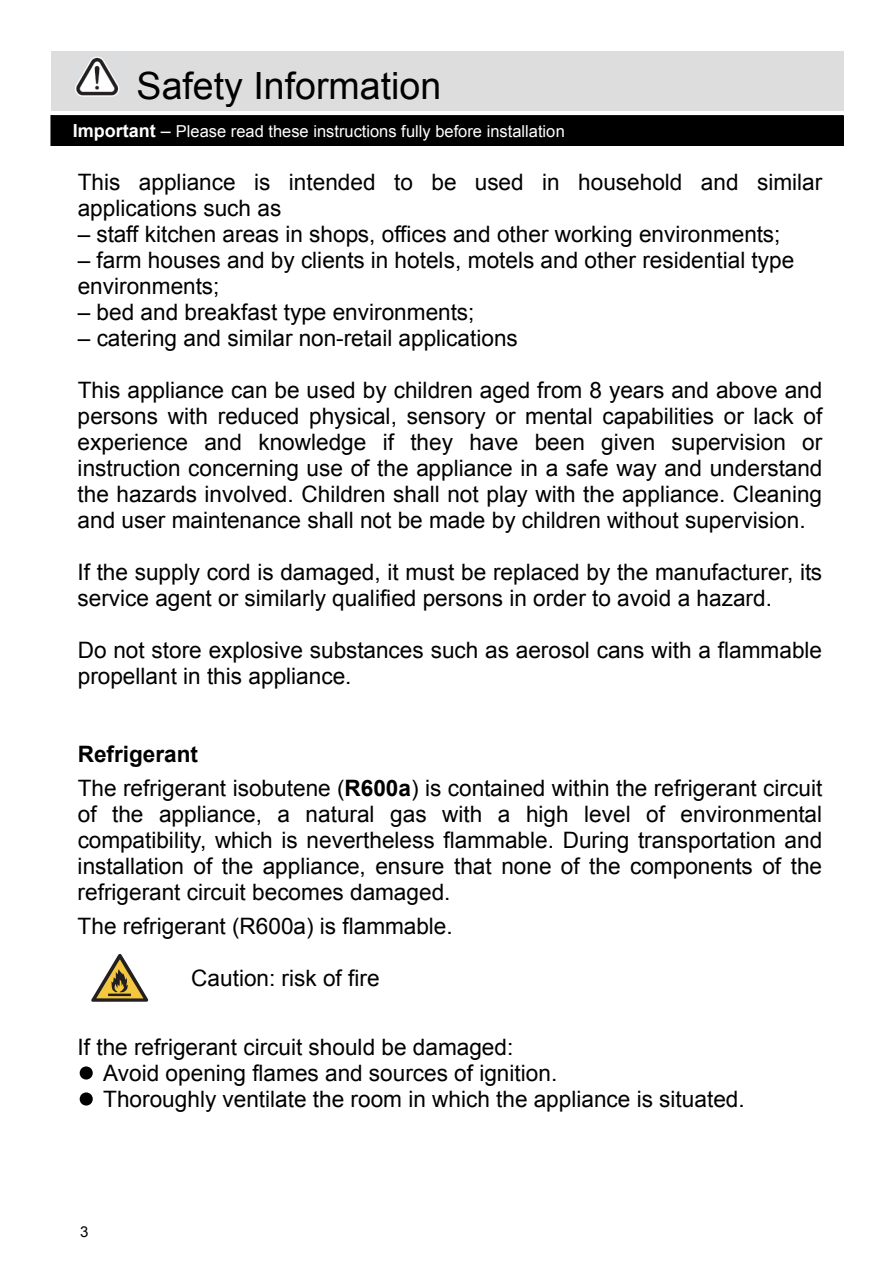
<style>
.page{position:relative;width:893px;height:1263px;background:#fff}
.page>*{position:absolute;margin:0;border:0;box-sizing:border-box;transform-origin:0 0}
.t1{font:37.5px "Arial";color:#000}
.t2{font:22.65px/26px "Arial";color:#000}
.t3{font:16.5px "Arial";color:#fff}
.t4{font:15px "Arial";color:#000}
.s1{font-weight:700;font-size:18px}
.s2{font-size:18px}
.s3{font-weight:700}
</style>
<div class="page">
<div style="left:51px;top:51px;width:792px;height:60px;background:#ddd"></div>
<img style="left:75px;top:57px;width:45px;height:40px">
<div style="left:51px;top:116px;width:792px;height:29px;background:#000"></div>
<div style="left:50px;top:115px;width:794px;height:31px;border:1px solid #000"></div>
<svg style="left:80px;top:1066px;width:13px;height:14px"></svg>
<svg style="left:80px;top:1092px;width:13px;height:14px"></svg>
<svg style="left:91px;top:954px;width:58px;height:48px"></svg>
<h1 class="t1" style="left:137px;top:61px;width:306px">Safety Information</h1>
<p class="t3" style="left:73px;top:121px;width:493px"><span class="s1">Important</span> <span class="s2">–</span> Please read these instructions fully before installation</p>
<p class="t2" style="left:78px;top:170px;width:746px">This appliance is intended to be used in household and similar applications such as</p>
<p class="t2" style="left:78px;top:222px;width:704px">– staff kitchen areas in shops, offices and other working environments;</p>
<p class="t2" style="left:78px;top:248px;width:718px">– farm houses and by clients in hotels, motels and other residential type environments;</p>
<p class="t2" style="left:78px;top:300px;width:398px">– bed and breakfast type environments;</p>
<p class="t2" style="left:78px;top:326px;width:442px">– catering and similar non-retail applications</p>
<p class="t2" style="left:78px;top:377px;width:746px;text-align:justify">This appliance can be used by children aged from 8 years and above and persons with reduced physical, sensory or mental capabilities or lack of experience and knowledge if they have been given supervision or instruction concerning use of the appliance in a safe way and understand the hazards involved. Children shall not play with the appliance. Cleaning and user maintenance shall not be made by children without supervision.</p>
<p class="t2" style="left:77px;top:559px;width:746px">If the supply cord is damaged, it must be replaced by the manufacturer, its service agent or similarly qualified persons in order to avoid a hazard.</p>
<p class="t2" style="left:78px;top:637px;width:746px">Do not store explosive substances such as aerosol cans with a flammable propellant in this appliance.</p>
<p class="t2" style="left:78px;top:737px;width:746px;line-height:34.3px"><span class="s3">Refrigerant<br></span>The refrigerant isobutene (<span class="s3">R600a</span>) is contained within the refrigerant circuit</p>
<p class="t2" style="left:78px;top:801px;width:746px;text-align:justify">of the appliance, a natural gas with a high level of environmental compatibility, which is nevertheless flammable. During transportation and installation of the appliance, ensure that none of the components of the refrigerant circuit becomes damaged.</p>
<p class="t2" style="left:78px;top:914px;width:377px">The refrigerant (R600a) is flammable.</p>
<p class="t2" style="left:191px;top:966px;width:190px">Caution: risk of fire</p>
<p class="t2" style="left:103px;top:1035px;width:643px;text-indent:-26px">If the refrigerant circuit should be damaged:<br>Avoid opening flames and sources of ignition.<br>Thoroughly ventilate the room in which the appliance is situated.</p>
<p class="t4" style="left:80px;top:1222px;width:10px">3</p>
</div>
